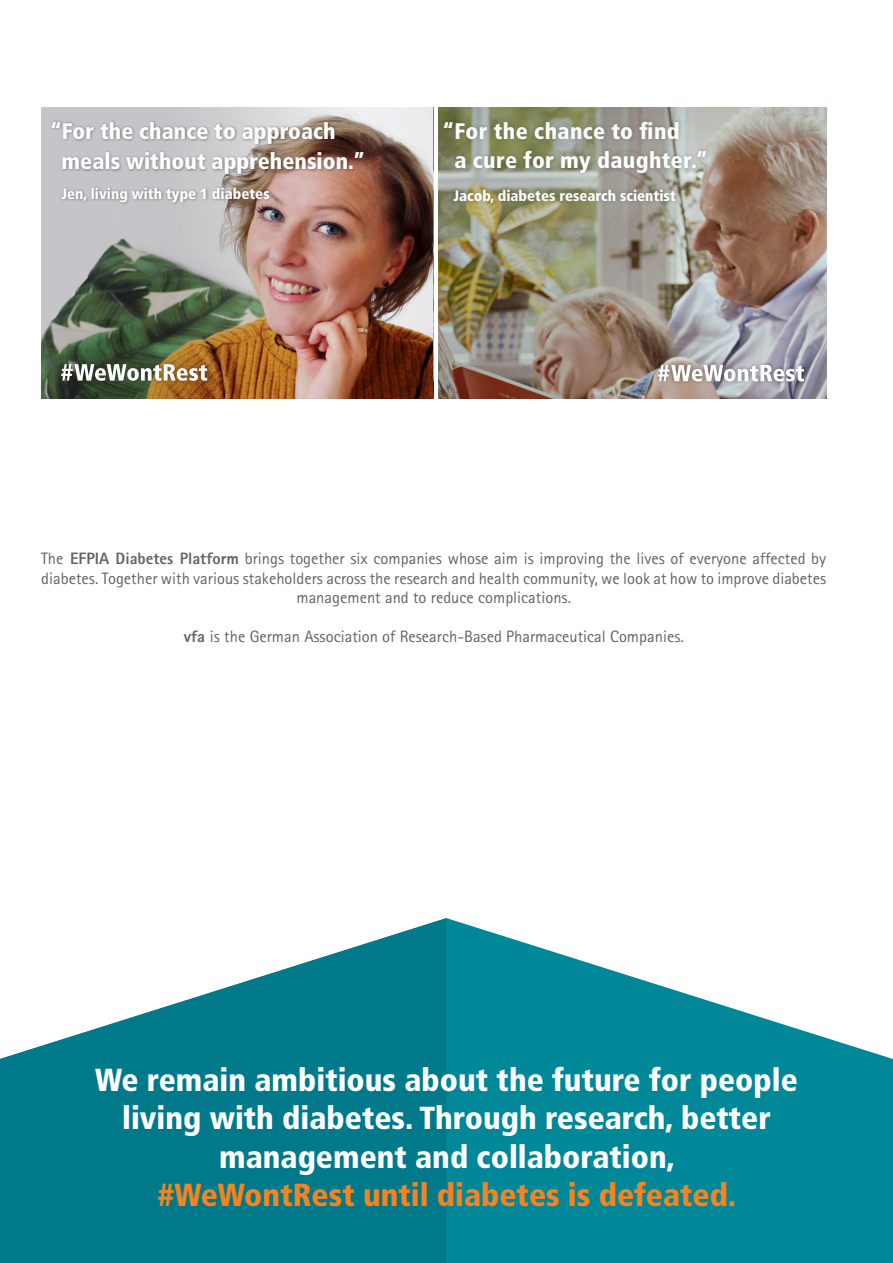
<style>
.page{position:relative;width:893px;height:1263px;background:#fff}
.page>*{position:absolute;margin:0;border:0;box-sizing:border-box;transform-origin:0 0}
.t1{font:900 condensed 31.8px/38.2px "Frutiger";color:#fff;text-align:center}
.t2{font:900 condensed 31.8px "Frutiger";color:#f58420}
.t3{font:900 condensed 22.5px/29.1px "Frutiger";color:#fff}
.t4{font:16.5px/19.5px "Rotis Sans Serif";color:#636366;text-align:center}
.t5{font:900 condensed 15px "Frutiger";color:#fff}
.s1{font-weight:800}
</style>
<div class="page">
<svg style="left:446px;top:918px;width:447px;height:345px;fill:#089"></svg>
<svg style="left:0;top:918px;width:446px;height:345px;fill:#007a8a"></svg>
<img style="left:438px;top:107px;width:388px;height:291px">
<div style="left:439px;top:117px;width:272px;height:90px;background:#213826;opacity:.23"></div>
<img style="left:41px;top:107px;width:393px;height:291px">
<div style="left:50px;top:120px;width:317px;height:86px;background:#231f20;opacity:.45"></div>
<div style="left:57px;top:360px;width:154px;height:24px;background:#231f20;opacity:.5"></div>
<svg style="left:61px;top:364px;width:146px;height:17px"></svg>
<div style="left:654px;top:361px;width:154px;height:24px;background:#231f20;opacity:.5"></div>
<svg style="left:658px;top:365px;width:146px;height:16px"></svg>
<p class="t3" style="left:62px;top:116px;width:305px;line-height:30.6px;text-indent:-11px">“For the chance to approach meals without apprehension.”</p>
<p class="t5" style="left:62px;top:185px;width:210px">Jen, living with type 1 diabetes</p>
<p class="t3" style="left:454px;top:116px;width:255px;text-indent:-12px">“For the chance to find<br>a cure for my daughter.”</p>
<p class="t5" style="left:453px;top:187px;width:224px">Jacob, diabetes research scientist</p>
<p class="t4" style="left:41px;top:548px;width:786px">The <span class="s1">EFPIA Diabetes Platform</span> brings together six companies whose aim is improving the lives of everyone affected by diabetes. Together with various stakeholders across the research and health community, we look at how to improve diabetes management and to reduce complications.</p>
<p class="t4" style="left:184px;top:626px;width:502px"><span class="s1">vfa</span> is the German Association of Research-Based Pharmaceutical Companies.</p>
<p class="t1" style="left:95px;top:1061px;width:704px">We remain ambitious about the future for people living with diabetes. Through research, better management and collaboration,</p>
<p class="t2" style="left:158px;top:1176px;width:580px">#WeWontRest until diabetes is defeated.</p>
</div>
